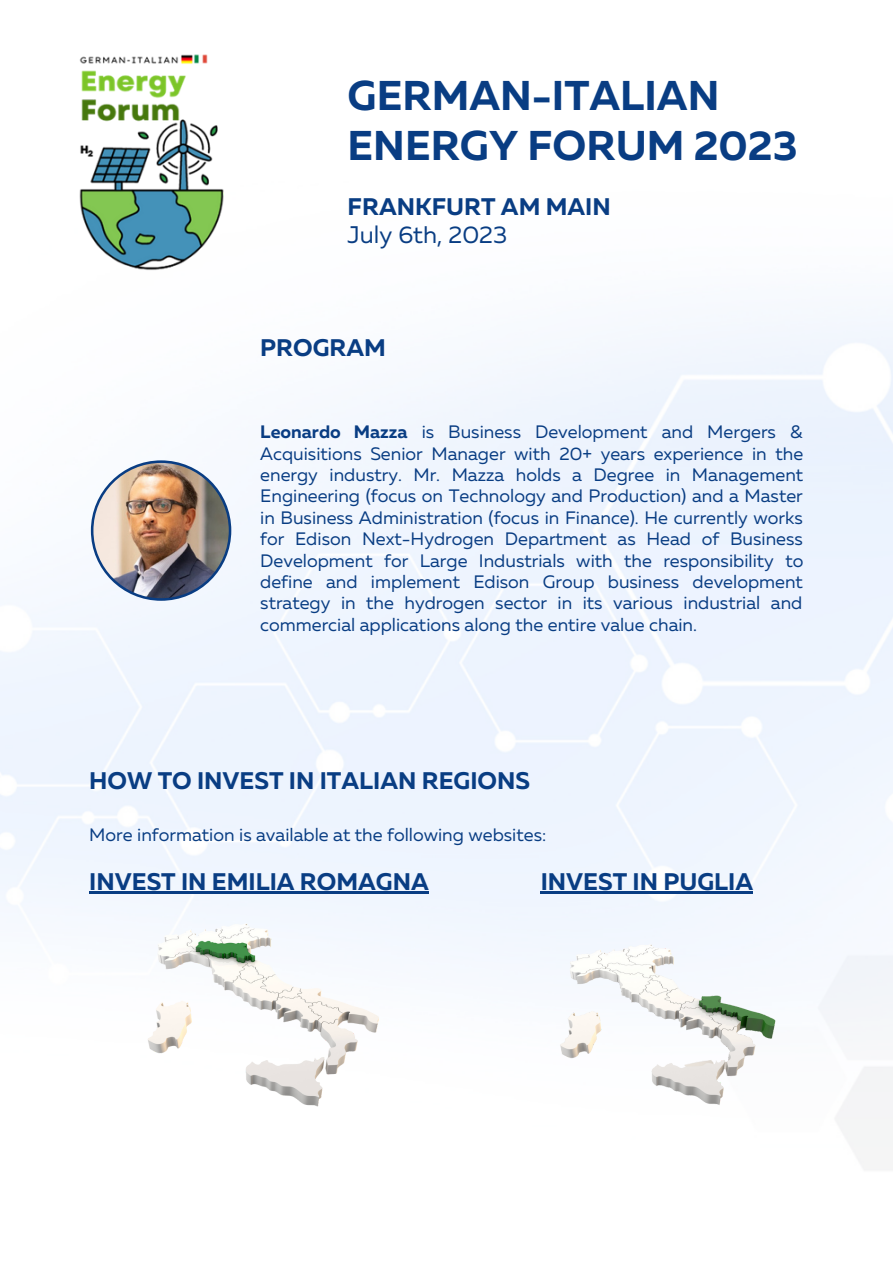
<style>
.page{position:relative;width:893px;height:1264px;background:#fff}
.page>*{position:absolute;margin:0;border:0;box-sizing:border-box;transform-origin:0 0}
.t1{font:700 41.55px "Muller";color:#093d83}
.t2{font:700 24px "Muller";color:#093d83}
.t3{font:24px "Muller";color:#093d83}
.t4{font:18px/21.3px "Muller";color:#093d83;text-align:justify}
.s1{font-weight:700}
</style>
<div class="page">
<img style="left:0;top:314px;width:892px;height:856px">
<img style="left:0;top:54px;width:339px;height:296px">
<img style="left:91px;top:460px;width:140px;height:140px">
<img style="left:522px;top:926px;width:288px;height:192px">
<img style="left:139px;top:918px;width:243px;height:194px">
<hr style="left:89px;top:891px;width:340px;height:3px;background:#093d83">
<hr style="left:540px;top:891px;width:213px;height:3px;background:#093d83">
<p class="t1" style="left:347px;top:78px;width:373px">GERMAN-ITALIAN</p>
<p class="t1" style="left:347px;top:128px;width:451px">ENERGY FORUM 2023</p>
<p class="t2" style="left:347px;top:197px;width:265px">FRANKFURT AM MAIN</p>
<p class="t3" style="left:347px;top:225px;width:161px">July 6th, 2023</p>
<p class="t2" style="left:260px;top:338px;width:127px">PROGRAM</p>
<p class="t4" style="left:260px;top:423px;width:544px"><span class="s1">Leonardo Mazza</span> is Business Development and Mergers &amp; Acquisitions Senior Manager with 20+ years experience in the energy industry. Mr. Mazza holds a Degree in Management Engineering (focus on Technology and Production) and a Master in Business Administration (focus in Finance). He currently works for Edison Next-Hydrogen Department as Head of Business Development for Large Industrials with the responsibility to define and implement Edison Group business development strategy in the hydrogen sector in its various industrial and commercial applications along the entire value chain.</p>
<p class="t2" style="left:89px;top:770px;width:442px">HOW TO INVEST IN ITALIAN REGIONS</p>
<p class="t4" style="left:89px;top:825px;width:458px">More information is available at the following websites:</p>
<p class="t2" style="left:89px;top:871px;width:341px">INVEST IN EMILIA ROMAGNA</p>
<p class="t2" style="left:540px;top:871px;width:214px">INVEST IN PUGLIA</p>
</div>
